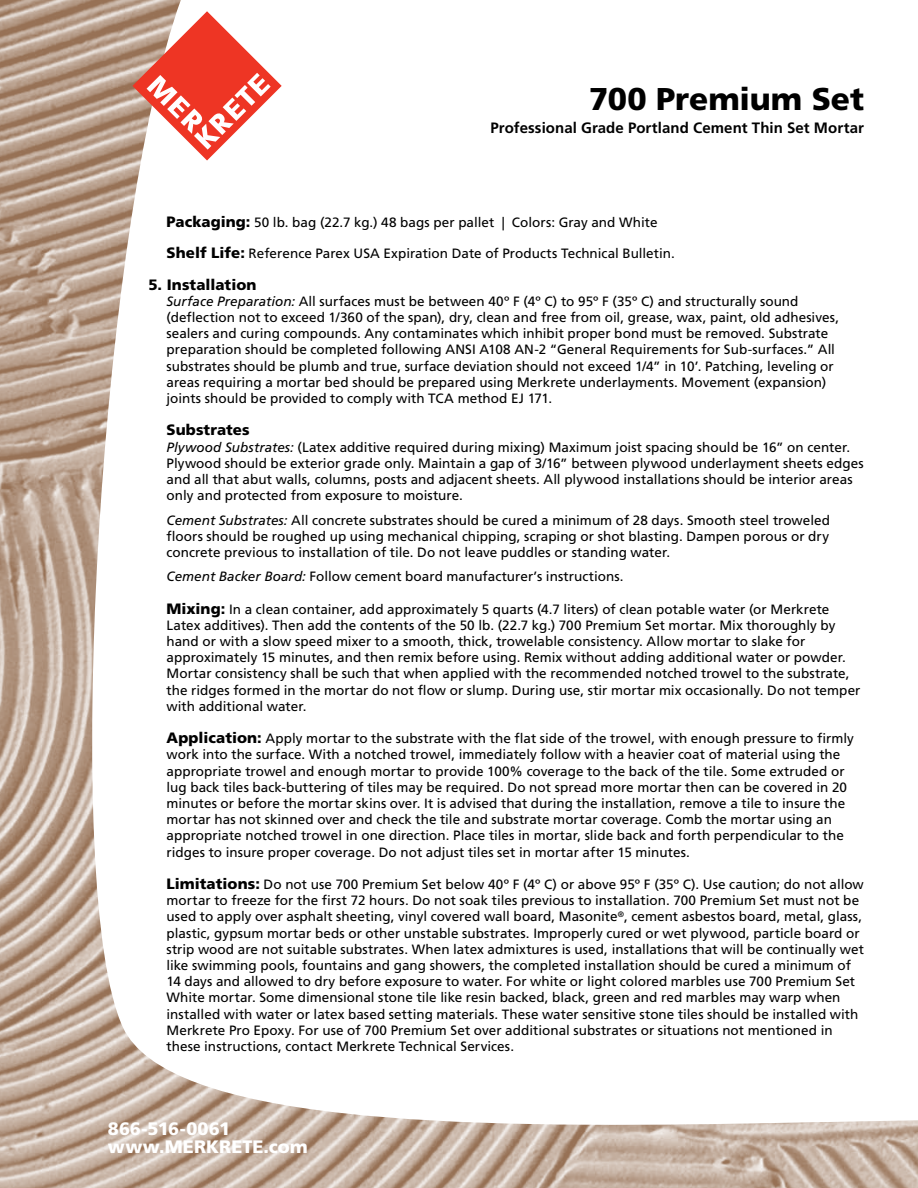
<style>
.page{position:relative;width:918px;height:1188px;background:#fff}
.page>*{position:absolute;margin:0;border:0;box-sizing:border-box;transform-origin:0 0}
.t1{font:900 31.5px "Frutiger LT Std";letter-spacing:-.005em;color:#000}
.t2{font:900 18px/18px "Frutiger LT Std";color:#fff}
.t3{font:700 15px "Frutiger LT Std";letter-spacing:.005em;color:#000}
.t4{font:900 15px "Frutiger LT Std";letter-spacing:.005em;color:#000}
.t5{font:13.5px/16.2px "Frutiger LT Std";letter-spacing:.005em;color:#000}
.s1{font-weight:900;font-size:15px}
.s2{font-style:italic}
</style>
<div class="page">
<img style="left:0;top:0;width:918px;height:1188px">
<svg style="left:132px;top:11px;width:150px;height:150px"></svg>
<h1 class="t1" style="left:589px;top:80px;width:276px">700 Premium Set</h1>
<p class="t3" style="left:490px;top:118px;width:375px">Professional Grade Portland Cement Thin Set Mortar</p>
<p class="t5" style="left:167px;top:215px;width:493px"><span class="s1">Packaging:</span> 50 lb. bag (22.7 kg.) 48 bags per pallet | Colors: Gray and White</p>
<p class="t5" style="left:167px;top:246px;width:510px"><span class="s1">Shelf Life:</span> Reference Parex USA Expiration Date of Products Technical Bulletin.</p>
<p class="t4" style="left:148px;top:275px;width:110px">5. Installation</p>
<p class="t5" style="left:167px;top:293px;width:674px"><span class="s2">Surface Preparation:</span> All surfaces must be between 40º F (4º C) to 95º F (35º C) and structurally sound (deflection not to exceed 1/360 of the span), dry, clean and free from oil, grease, wax, paint, old adhesives, sealers and curing compounds. Any contaminates which inhibit proper bond must be removed. Substrate preparation should be completed following ANSI A108 AN-2 “General Requirements for Sub-surfaces.” All substrates should be plumb and true, surface deviation should not exceed 1/4” in 10’. Patching, leveling or areas requiring a mortar bed should be prepared using Merkrete underlayments. Movement (expansion) joints should be provided to comply with TCA method EJ 171.</p>
<p class="t4" style="left:167px;top:421px;width:85px">Substrates</p>
<p class="t5" style="left:167px;top:439px;width:699px"><span class="s2">Plywood Substrates:</span> (Latex additive required during mixing) Maximum joist spacing should be 16” on center.<br>Plywood should be exterior grade only. Maintain a gap of 3/16” between plywood underlayment sheets edges and all that abut walls, columns, posts and adjacent sheets. All plywood installations should be interior areas only and protected from exposure to moisture.</p>
<p class="t5" style="left:167px;top:512px;width:665px;text-align:justify"><span class="s2">Cement Substrates:</span> All concrete substrates should be cured a minimum of 28 days. Smooth steel troweled floors should be roughed up using mechanical chipping, scraping or shot blasting. Dampen porous or dry concrete previous to installation of tile. Do not leave puddles or standing water.</p>
<p class="t5" style="left:167px;top:569px;width:459px"><span class="s2">Cement Backer Board:</span> Follow cement board manufacturer’s instructions.</p>
<p class="t5" style="left:167px;top:601px;width:696px"><span class="s1">Mixing:</span> In a clean container, add approximately 5 quarts (4.7 liters) of clean potable water (or Merkrete Latex additives). Then add the contents of the 50 lb. (22.7 kg.) 700 Premium Set mortar. Mix thoroughly by hand or with a slow speed mixer to a smooth, thick, trowelable consistency. Allow mortar to slake for approximately 15 minutes, and then remix before using. Remix without adding additional water or powder.<br>Mortar consistency shall be such that when applied with the recommended notched trowel to the substrate, the ridges formed in the mortar do not flow or slump. During use, stir mortar mix occasionally. Do not temper with additional water.</p>
<p class="t5" style="left:167px;top:731px;width:689px"><span class="s1">Application:</span> Apply mortar to the substrate with the flat side of the trowel, with enough pressure to firmly work into the surface. With a notched trowel, immediately follow with a heavier coat of material using the appropriate trowel and enough mortar to provide 100% coverage to the back of the tile. Some extruded or lug back tiles back-buttering of tiles may be required. Do not spread more mortar then can be covered in 20 minutes or before the mortar skins over. It is advised that during the installation, remove a tile to insure the mortar has not skinned over and check the tile and substrate mortar coverage. Comb the mortar using an appropriate notched trowel in one direction. Place tiles in mortar, slide back and forth perpendicular to the ridges to insure proper coverage. Do not adjust tiles set in mortar after 15 minutes.</p>
<p class="t5" style="left:167px;top:876px;width:699px"><span class="s1">Limitations:</span> Do not use 700 Premium Set below 40º F (4º C) or above 95º F (35º C). Use caution; do not allow mortar to freeze for the first 72 hours. Do not soak tiles previous to installation. 700 Premium Set must not be used to apply over asphalt sheeting, vinyl covered wall board, Masonite<sup>®</sup>, cement asbestos board, metal, glass, plastic, gypsum mortar beds or other unstable substrates. Improperly cured or wet plywood, particle board or strip wood are not suitable substrates. When latex admixtures is used, installations that will be continually wet like swimming pools, fountains and gang showers, the completed installation should be cured a minimum of 14 days and allowed to dry before exposure to water. For white or light colored marbles use 700 Premium Set White mortar. Some dimensional stone tile like resin backed, black, green and red marbles may warp when installed with water or latex based setting materials. These water sensitive stone tiles should be installed with Merkrete Pro Epoxy. For use of 700 Premium Set over additional substrates or situations not mentioned in these instructions, contact Merkrete Technical Services.</p>
<h2 class="t2" style="left:108px;top:1119px;width:201px">866-516-0061 www.MERKRETE.com</h2>
</div>
